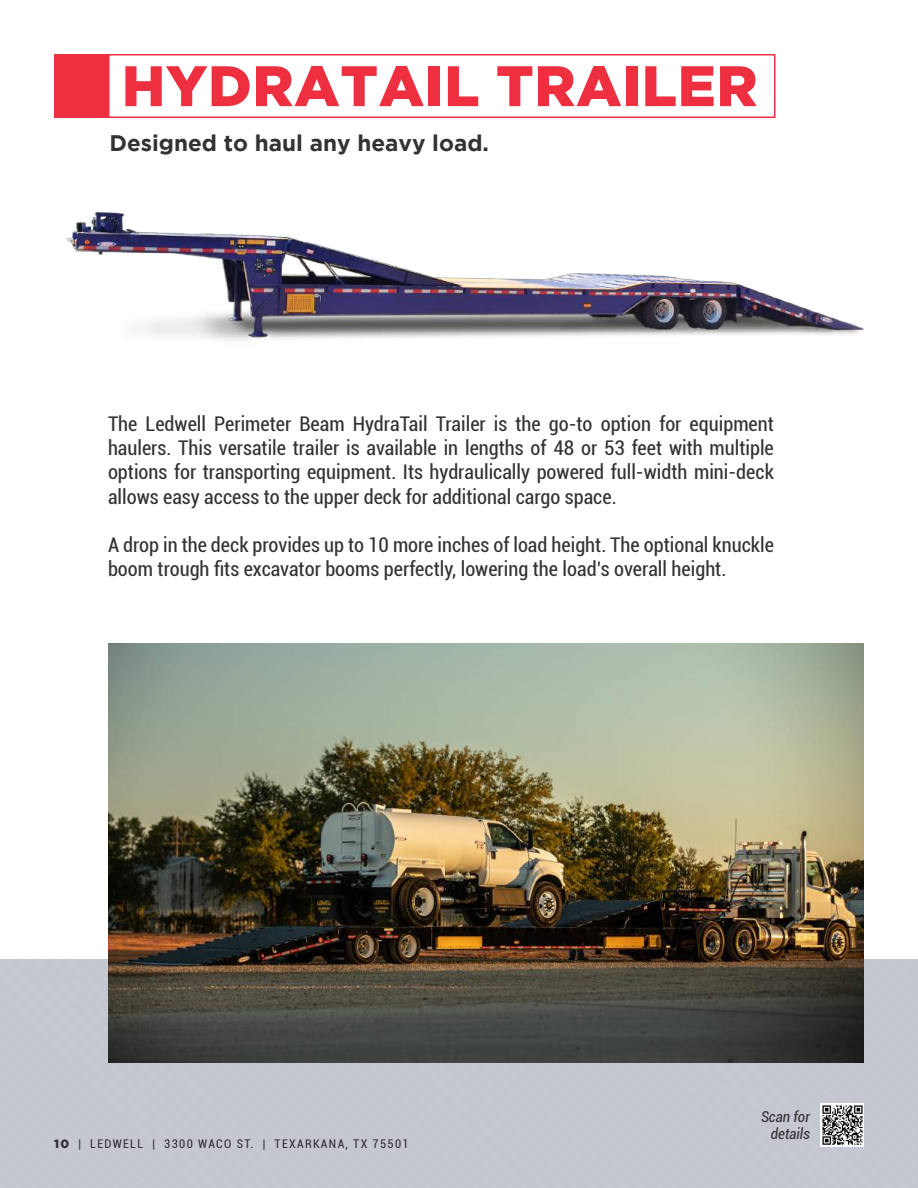
<style>
.page{position:relative;width:918px;height:1188px;background:#fff}
.page>*{position:absolute;margin:0;border:0;box-sizing:border-box;transform-origin:0 0}
.t1{font:900 57px "Gotham";letter-spacing:.015em;color:#ee2f40}
.t2{font:700 22.5px "Gotham";color:#323332}
.t3{font:condensed 20.25px/24.3px "Roboto";color:#323332;text-align:justify}
.t4{font:italic condensed 15px/16.5px "Roboto";color:#323332;text-align:right}
.t5{font:condensed 12px "Roboto";letter-spacing:.11em;color:#333}
.s1{font-family:"Gotham";font-weight:900;font-stretch:normal}
</style>
<div class="page">
<img style="left:0;top:54px;width:847px;height:1134px">
<img style="left:847px;top:322px;width:71px;height:866px">
<h1 class="t1" style="left:122px;top:53px;width:637px">HYDRATAIL TRAILER</h1>
<p class="t2" style="left:110px;top:130px;width:381px">Designed to haul any heavy load.</p>
<p class="t3" style="left:108px;top:411px;width:667px">The Ledwell Perimeter Beam HydraTail Trailer is the go-to option for equipment haulers. This versatile trailer is available in lengths of 48 or 53 feet with multiple options for transporting equipment. Its hydraulically powered full-width mini-deck allows easy access to the upper deck for additional cargo space.</p>
<p class="t3" style="left:108px;top:532px;width:667px">A drop in the deck provides up to 10 more inches of load height. The optional knuckle boom trough fits excavator booms perfectly, lowering the load’s overall height.</p>
<p class="t5" style="left:54px;top:1135px;width:356px"><span class="s1">10</span> | LEDWELL | 3300 WACO ST. | TEXARKANA, TX 75501</p>
<p class="t4" style="left:761px;top:1108px;width:50px">Scan for details</p>
</div>
